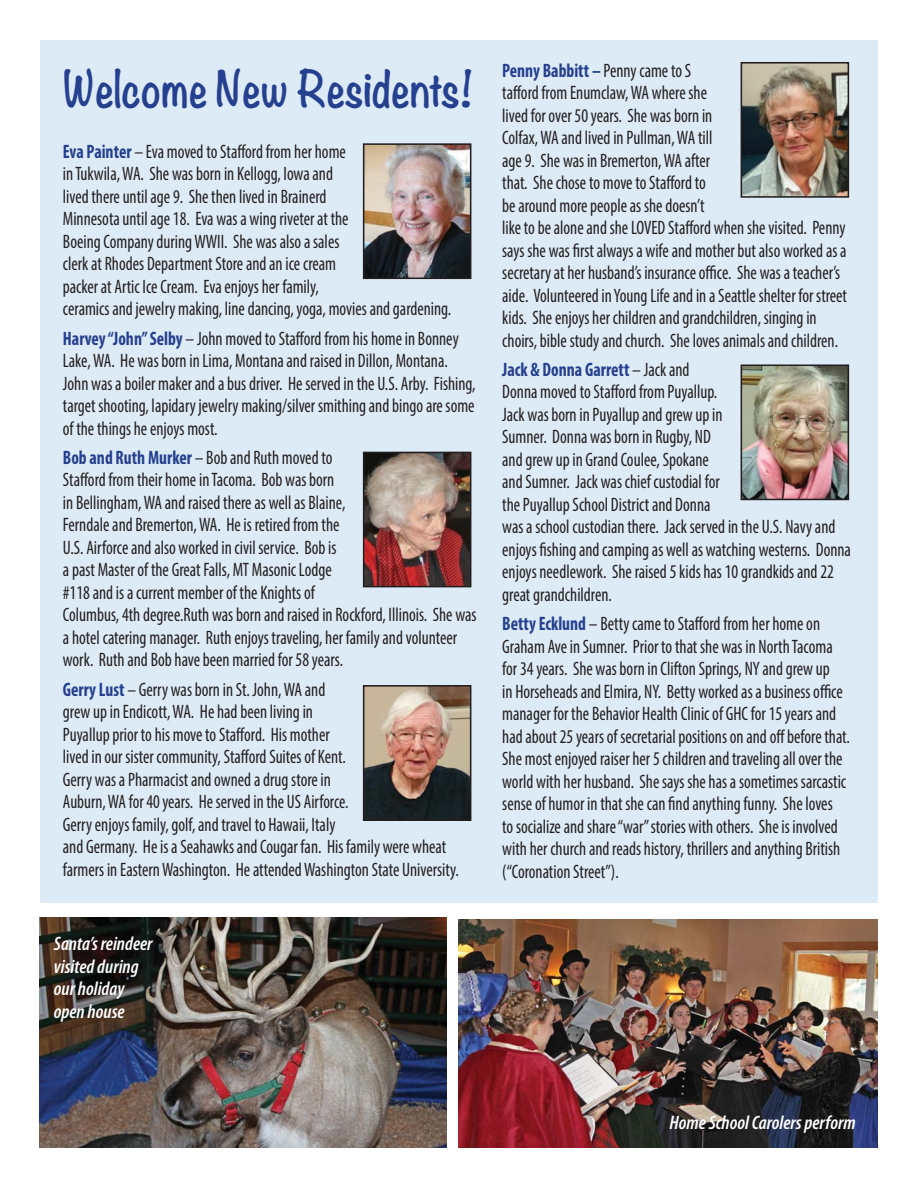
<style>
.page{position:relative;width:918px;height:1188px;background:#fff}
.page>*{position:absolute;margin:0;border:0;box-sizing:border-box;transform-origin:0 0}
.t1{font:700 45px "Noteworthy";color:#25408e;scale:.86 1}
.t2{font:condensed 19.5px/22.5px "Myriad Pro";color:#231f20;scale:.9 1}
.t3{font:italic 600 condensed 19.5px/22.5px "Myriad Pro";color:#fff}
.s1{font-weight:700;color:#25408e}
</style>
<div class="page">
<div style="left:40px;top:40px;width:838px;height:863px;background:#ddebf6"></div>
<img style="left:366px;top:146px;width:102px;height:130px">
<div style="left:363px;top:143px;width:108px;height:136px;border:2px solid #231f20"></div>
<img style="left:366px;top:455px;width:102px;height:129px">
<div style="left:363px;top:452px;width:108px;height:135px;border:2px solid #231f20"></div>
<img style="left:366px;top:688px;width:102px;height:130px">
<div style="left:363px;top:685px;width:108px;height:136px;border:2px solid #231f20"></div>
<img style="left:744px;top:65px;width:102px;height:130px">
<div style="left:741px;top:62px;width:108px;height:136px;border:2px solid #231f20"></div>
<img style="left:744px;top:368px;width:102px;height:129px">
<div style="left:741px;top:365px;width:108px;height:135px;border:2px solid #231f20"></div>
<img style="left:40px;top:918px;width:407px;height:230px">
<img style="left:459px;top:919px;width:419px;height:229px">
<h1 class="t1" style="left:63px;top:49px;width:479px">Welcome New Residents!</h1>
<p class="t2" style="left:63px;top:142px;width:433px"><span class="s1">Eva Painter</span> – Eva moved to Stafford from her home<br>in Tukwila, WA. She was born in Kellogg, Iowa and<br>lived there until age 9. She then lived in Brainerd<br>Minnesota until age 18. Eva was a wing riveter at the<br>Boeing Company during WWII. She was also a sales<br>clerk at Rhodes Department Store and an ice cream<br>packer at Artic Ice Cream. Eva enjoys her family,<br>ceramics and jewelry making, line dancing, yoga, movies and gardening.</p>
<p class="t2" style="left:63px;top:329px;width:460px"><span class="s1">Harvey “John” Selby</span> – John moved to Stafford from his home in Bonney Lake, WA. He was born in Lima, Montana and raised in Dillon, Montana.<br>John was a boiler maker and a bus driver. He served in the U.S. Arby. Fishing, target shooting, lapidary jewelry making/silver smithing and bingo are some of the things he enjoys most.</p>
<p class="t2" style="left:63px;top:448px;width:461px"><span class="s1">Bob and Ruth Murker</span> – Bob and Ruth moved to<br>Stafford from their home in Tacoma. Bob was born<br>in Bellingham, WA and raised there as well as Blaine,<br>Ferndale and Bremerton, WA. He is retired from the<br>U.S. Airforce and also worked in civil service. Bob is<br>a past Master of the Great Falls, MT Masonic Lodge<br>#118 and is a current member of the Knights of<br>Columbus, 4th degree.Ruth was born and raised in Rockford, Illinois. She was a hotel catering manager. Ruth enjoys traveling, her family and volunteer work. Ruth and Bob have been married for 58 years.</p>
<p class="t2" style="left:63px;top:680px;width:441px"><span class="s1">Gerry Lust</span> – Gerry was born in St. John, WA and<br>grew up in Endicott, WA. He had been living in<br>Puyallup prior to his move to Stafford. His mother<br>lived in our sister community, Stafford Suites of Kent.<br>Gerry was a Pharmacist and owned a drug store in<br>Auburn, WA for 40 years. He served in the US Airforce.<br>Gerry enjoys family, golf, and travel to Hawaii, Italy<br>and Germany. He is a Seahawks and Cougar fan. His family were wheat farmers in Eastern Washington. He attended Washington State University.</p>
<p class="t3" style="left:54px;top:935px;width:100px">Santa’s reindeer visited during our holiday open house</p>
<p class="t2" style="left:502px;top:61px;width:385px"><span class="s1">Penny Babbitt –</span> Penny came to S<br>tafford from Enumclaw, WA where she<br>lived for over 50 years. She was born in<br>Colfax, WA and lived in Pullman, WA till<br>age 9. She was in Bremerton, WA after<br>that. She chose to move to Stafford to<br>be around more people as she doesn’t<br>like to be alone and she LOVED Stafford when she visited. Penny says she was first always a wife and mother but also worked as a secretary at her husband’s insurance office. She was a teacher’s aide. Volunteered in Young Life and in a Seattle shelter for street kids. She enjoys her children and grandchildren, singing in choirs, bible study and church. She loves animals and children.</p>
<p class="t2" style="left:502px;top:360px;width:389px"><span class="s1">Jack &amp; Donna Garrett</span> – Jack and<br>Donna moved to Stafford from Puyallup.<br>Jack was born in Puyallup and grew up in<br>Sumner. Donna was born in Rugby, ND<br>and grew up in Grand Coulee, Spokane<br>and Sumner. Jack was chief custodial for<br>the Puyallup School District and Donna<br>was a school custodian there. Jack served in the U.S. Navy and enjoys fishing and camping as well as watching westerns. Donna enjoys needlework. She raised 5 kids has 10 grandkids and 22 great grandchildren.</p>
<p class="t2" style="left:502px;top:614px;width:388px"><span class="s1">Betty Ecklund</span> – Betty came to Stafford from her home on Graham Ave in Sumner. Prior to that she was in North Tacoma for 34 years. She was born in Clifton Springs, NY and grew up<br>in Horseheads and Elmira, NY. Betty worked as a business office manager for the Behavior Health Clinic of GHC for 15 years and had about 25 years of secretarial positions on and off before that.<br>She most enjoyed raiser her 5 children and traveling all over the world with her husband. She says she has a sometimes sarcastic sense of humor in that she can find anything funny. She loves<br>to socialize and share “war” stories with others. She is involved with her church and reads history, thrillers and anything British (“Coronation Street”).</p>
<p class="t3" style="left:669px;top:1113px;width:188px">Home School Carolers perform</p>
</div>
